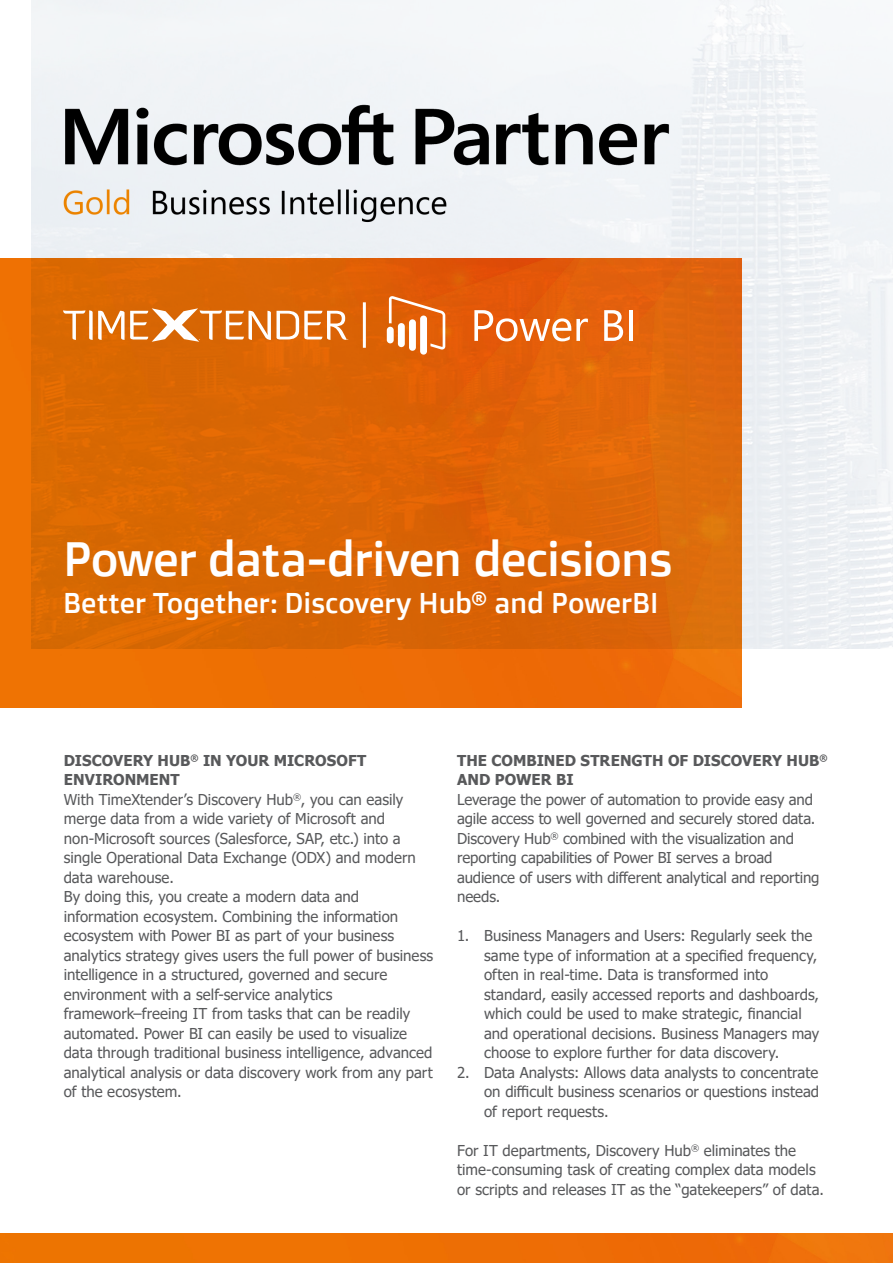
<style>
.page{position:relative;width:893px;height:1263px;background:#fff}
.page>*{position:absolute;margin:0;border:0;box-sizing:border-box;transform-origin:0 0}
.t1{font:48px "Doppio One";letter-spacing:-.025em;color:#fff}
.t2{font:28.5px "Doppio One";letter-spacing:-.01em;color:#fff}
.t3{font:15px/19.5px "Tahoma";color:#58595b}
.t4{font:700 15px/19.5px "Tahoma";letter-spacing:.005em;color:#58595b}
</style>
<div class="page">
<img style="left:32px;top:0;width:861px;height:649px">
<img style="left:0;top:259px;width:741px;height:448px">
<svg style="left:277px;top:311px;width:71px;height:29px"></svg>
<svg style="left:63px;top:308px;width:208px;height:34px"></svg>
<img style="left:31px;top:68px;width:674px;height:190px">
<hr style="left:363px;top:302px;width:3px;height:46px;background:#fff">
<div style="left:387px;top:327px;width:7px;height:16px;background:#fff;border-radius:3px"></div>
<svg style="left:389px;top:296px;width:56px;height:53px"></svg>
<div style="left:420px;top:315px;width:7px;height:40px;background:#fff;border-radius:3px"></div>
<svg style="left:474px;top:310px;width:114px;height:31px"></svg>
<svg style="left:604px;top:310px;width:19px;height:31px"></svg>
<hr style="left:629px;top:310px;width:3px;height:31px;background:#fff">
<img style="left:0;top:1234px;width:893px;height:29px">
<p class="t1" style="left:63px;top:527px;width:611px">Power data-driven decisions</p>
<p class="t2" style="left:63px;top:585px;width:597px">Better Together: Discovery Hub<sup>®</sup> and PowerBI</p>
<p class="t4" style="left:64px;top:751px;width:304px">DISCOVERY HUB<sup>®</sup> IN YOUR MICROSOFT<br>ENVIRONMENT</p>
<p class="t3" style="left:64px;top:790px;width:371px">With TimeXtender’s Discovery Hub<sup>®</sup>, you can easily merge data from a wide variety of Microsoft and non-Microsoft sources (Salesforce, SAP, etc.) into a single Operational Data Exchange (ODX) and modern data warehouse.<br>By doing this, you create a modern data and information ecosystem. Combining the information ecosystem with Power BI as part of your business analytics strategy gives users the full power of business intelligence in a structured, governed and secure environment with a self-service analytics framework–freeing IT from tasks that can be readily automated. Power BI can easily be used to visualize data through traditional business intelligence, advanced analytical analysis or data discovery work from any part of the ecosystem.</p>
<p class="t4" style="left:457px;top:751px;width:372px">THE COMBINED STRENGTH OF DISCOVERY HUB<sup>®<br></sup>AND POWER BI</p>
<p class="t3" style="left:457px;top:790px;width:364px">Leverage the power of automation to provide easy and agile access to well governed and securely stored data.<br>Discovery Hub<sup>®</sup> combined with the visualization and reporting capabilities of Power BI serves a broad audience of users with different analytical and reporting needs.</p>
<p class="t3" style="left:484px;top:927px;width:337px;text-indent:-27px">1. Business Managers and Users: Regularly seek the same type of information at a specified frequency, often in real-time. Data is transformed into standard, easily accessed reports and dashboards, which could be used to make strategic, financial and operational decisions. Business Managers may choose to explore further for data discovery.</p>
<p class="t3" style="left:484px;top:1063px;width:337px;text-align:justify;text-indent:-27px">2. Data Analysts: Allows data analysts to concentrate on difficult business scenarios or questions instead of report requests.</p>
<p class="t3" style="left:457px;top:1141px;width:368px">For IT departments, Discovery Hub<sup>®</sup> eliminates the time-consuming task of creating complex data models or scripts and releases IT as the “gatekeepers” of data.</p>
</div>
